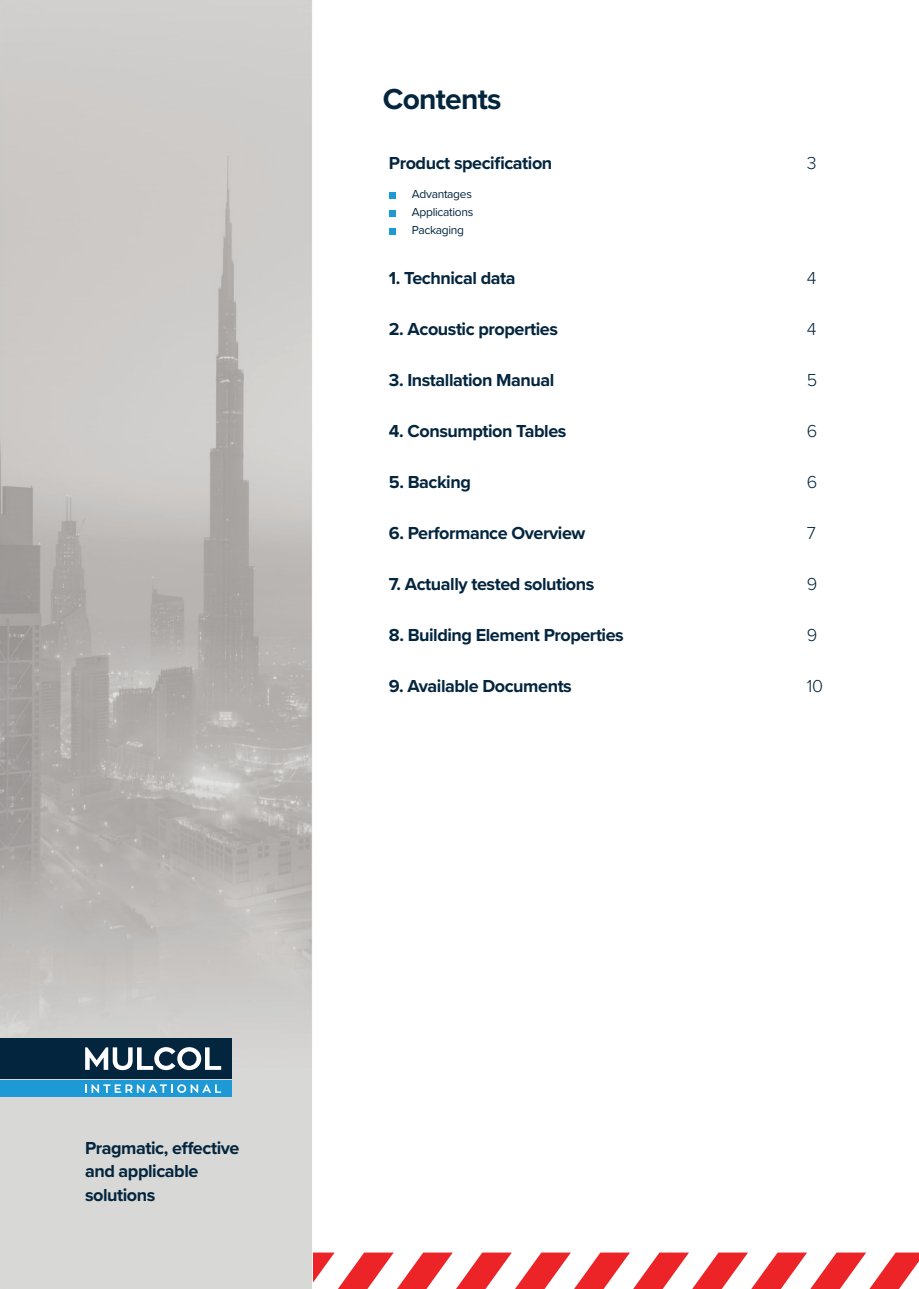
<style>
.page{position:relative;width:919px;height:1289px;background:#fff}
.page>*{position:absolute;margin:0;border:0;box-sizing:border-box;transform-origin:0 0}
.Koppen{font:700 30px "Proxima Nova";letter-spacing:-.025em;color:#03253e}
.Inhoudsopgave{font:700 18px "Proxima Nova";letter-spacing:-.025em;color:#03253e}
.t1{font:300 18px "Proxima Nova";color:#03253e}
.t2{font:12px "Proxima Nova";letter-spacing:-.025em;color:#03253e}
</style>
<div class="page">
<svg style="left:313px;top:1252px;width:605px;height:36px"></svg>
<img style="left:0;top:0;width:313px;height:1288px">
<div style="left:0;top:1037px;width:231px;height:41px;background:#03253e"></div>
<svg style="left:85px;top:1047px;width:136px;height:23px"></svg>
<div style="left:0;top:1080px;width:231px;height:16px;background:#1d99d6"></div>
<svg style="left:85px;top:1084px;width:136px;height:8px"></svg>
<svg style="left:389px;top:192px;width:6px;height:6px"></svg>
<svg style="left:389px;top:210px;width:6px;height:6px"></svg>
<svg style="left:389px;top:228px;width:6px;height:6px"></svg>
<p class="Koppen" style="left:383px;top:76px;width:120px">Contents</p>
<p class="Inhoudsopgave" style="left:389px;top:150px;width:165px">Product specification</p>
<p class="t1" style="left:806px;top:150px;width:11px">3</p>
<p class="t2" style="left:412px;top:185px;width:61px">Advantages</p>
<p class="t2" style="left:412px;top:203px;width:63px">Applications</p>
<p class="t2" style="left:412px;top:221px;width:54px">Packaging</p>
<p class="Inhoudsopgave" style="left:389px;top:264px;width:128px">1. Technical data</p>
<p class="t1" style="left:806px;top:264px;width:11px">4</p>
<p class="Inhoudsopgave" style="left:389px;top:315px;width:170px">2. Acoustic properties</p>
<p class="t1" style="left:806px;top:315px;width:11px">4</p>
<p class="Inhoudsopgave" style="left:389px;top:366px;width:167px">3. Installation Manual</p>
<p class="t1" style="left:806px;top:366px;width:12px">5</p>
<p class="Inhoudsopgave" style="left:389px;top:417px;width:179px">4. Consumption Tables</p>
<p class="t1" style="left:806px;top:417px;width:12px">6</p>
<p class="Inhoudsopgave" style="left:389px;top:469px;width:83px">5. Backing</p>
<p class="t1" style="left:806px;top:469px;width:12px">6</p>
<p class="Inhoudsopgave" style="left:389px;top:520px;width:198px">6. Performance Overview</p>
<p class="t1" style="left:806px;top:520px;width:11px">7</p>
<p class="Inhoudsopgave" style="left:389px;top:571px;width:207px">7. Actually tested solutions</p>
<p class="t1" style="left:806px;top:571px;width:12px">9</p>
<p class="Inhoudsopgave" style="left:389px;top:622px;width:236px">8. Building Element Properties</p>
<p class="t1" style="left:806px;top:622px;width:12px">9</p>
<p class="Inhoudsopgave" style="left:389px;top:673px;width:184px">9. Available Documents</p>
<p class="t1" style="left:806px;top:673px;width:18px">10</p>
<p class="Inhoudsopgave" style="left:85px;top:1134px;width:156px">Pragmatic, effective</p>
<p class="Inhoudsopgave" style="left:85px;top:1157px;width:115px">and applicable</p>
<p class="Inhoudsopgave" style="left:85px;top:1181px;width:72px">solutions</p>
</div>
